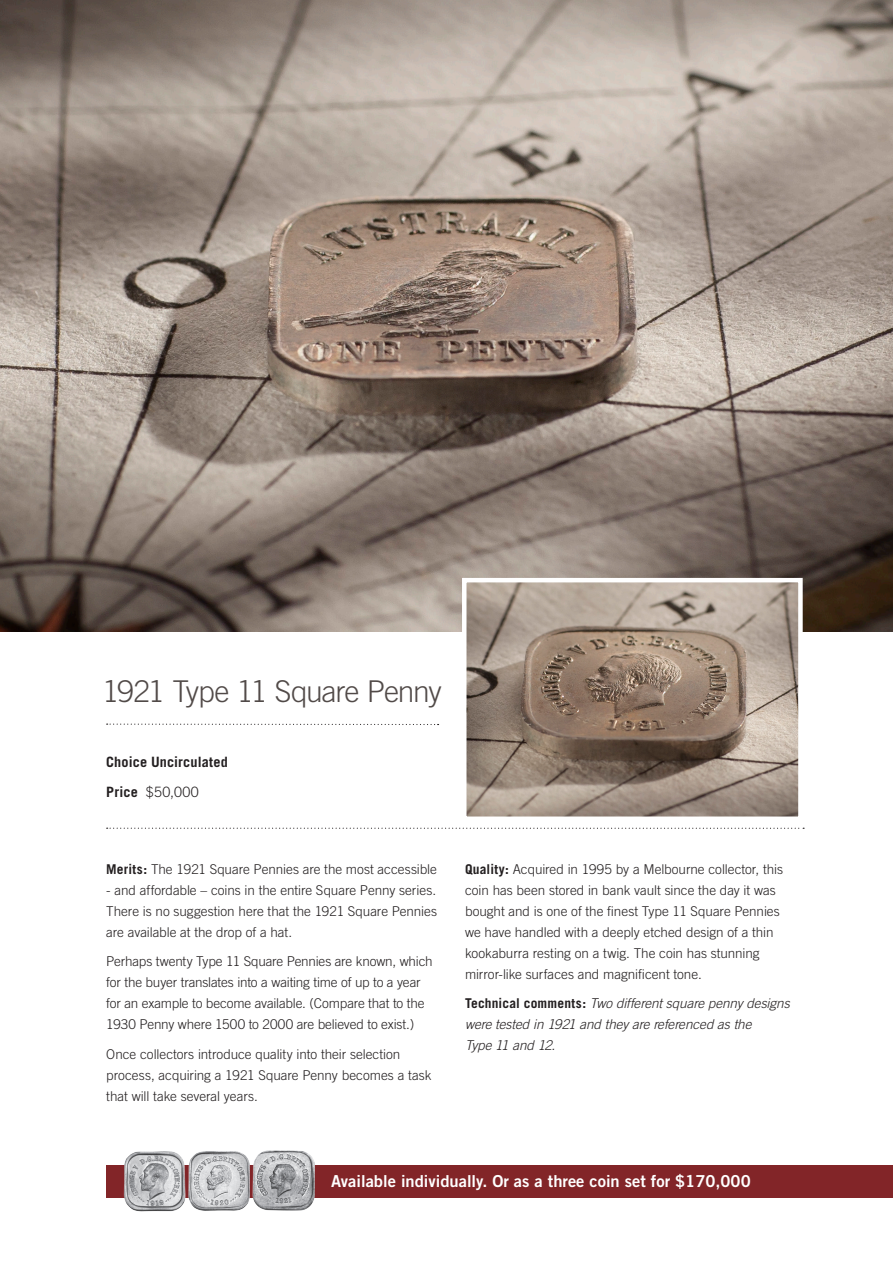
<style>
.page{position:relative;width:893px;height:1263px;background:#fff}
.page>*{position:absolute;margin:0;border:0;box-sizing:border-box;transform-origin:0 0}
.t1{font:300 30px "Trade Gothic";letter-spacing:-.045em;color:#514a48}
.t2{font:16.5px "Trade Gothic Bold Two";color:#fff}
.t3{font:700 14.25px/30px "Trade Gothic";letter-spacing:.005em;color:#231f20}
.t4{font:300 13.5px/21px "Trade Gothic";letter-spacing:-.005em;color:#231f20}
.t5{font:italic 300 13.5px/21px "Trade Gothic";letter-spacing:-.005em;color:#231f20}
.s1{font-weight:300}
.s2{font-weight:700}
.s3{font-weight:700;font-style:normal}
</style>
<div class="page">
<div style="left:106px;top:1165px;width:787px;height:33px;background:#822528"></div>
<img style="left:123px;top:1151px;width:63px;height:61px">
<img style="left:188px;top:1151px;width:62px;height:60px">
<img style="left:252px;top:1150px;width:62px;height:61px">
<img style="left:0;top:0;width:893px;height:631px">
<svg style="left:107px;top:723px;width:332px;height:2px"></svg>
<svg style="left:107px;top:828px;width:697px;height:1px"></svg>
<svg style="left:460px;top:576px;width:345px;height:241px;background:#a19184"></svg>
<p class="t1" style="left:102px;top:674px;width:341px">1921 Type 11 Square Penny</p>
<p class="t3" style="left:106px;top:747px;width:123px">Choice Uncirculated<br>Price <span class="s1">$50,000</span></p>
<p class="t4" style="left:106px;top:858px;width:332px"><span class="s2">Merits:</span> The 1921 Square Pennies are the most accessible</p>
<p class="t4" style="left:106px;top:879px;width:332px;text-align:justify">- and affordable – coins in the entire Square Penny series.<br>There is no suggestion here that the 1921 Square Pennies are available at the drop of a hat.</p>
<p class="t4" style="left:106px;top:951px;width:328px">Perhaps twenty Type 11 Square Pennies are known, which for the buyer translates into a waiting time of up to a year for an example to become available. (Compare that to the 1930 Penny where 1500 to 2000 are believed to exist.)</p>
<p class="t4" style="left:106px;top:1043px;width:327px">Once collectors introduce quality into their selection process, acquiring a 1921 Square Penny becomes a task that will take several years.</p>
<p class="t4" style="left:465px;top:858px;width:320px"><span class="s2">Quality:</span> Acquired in 1995 by a Melbourne collector, this coin has been stored in bank vault since the day it was bought and is one of the finest Type 11 Square Pennies we have handled with a deeply etched design of a thin kookaburra resting on a twig. The coin has stunning mirror-like surfaces and magnificent tone.</p>
<p class="t5" style="left:465px;top:993px;width:326px"><span class="s3">Technical comments:</span> Two different square penny designs were tested in 1921 and they are referenced as the<br>Type 11 and 12.</p>
<p class="t2" style="left:331px;top:1171px;width:421px">Available individually. Or as a three coin set for $170,000</p>
</div>
